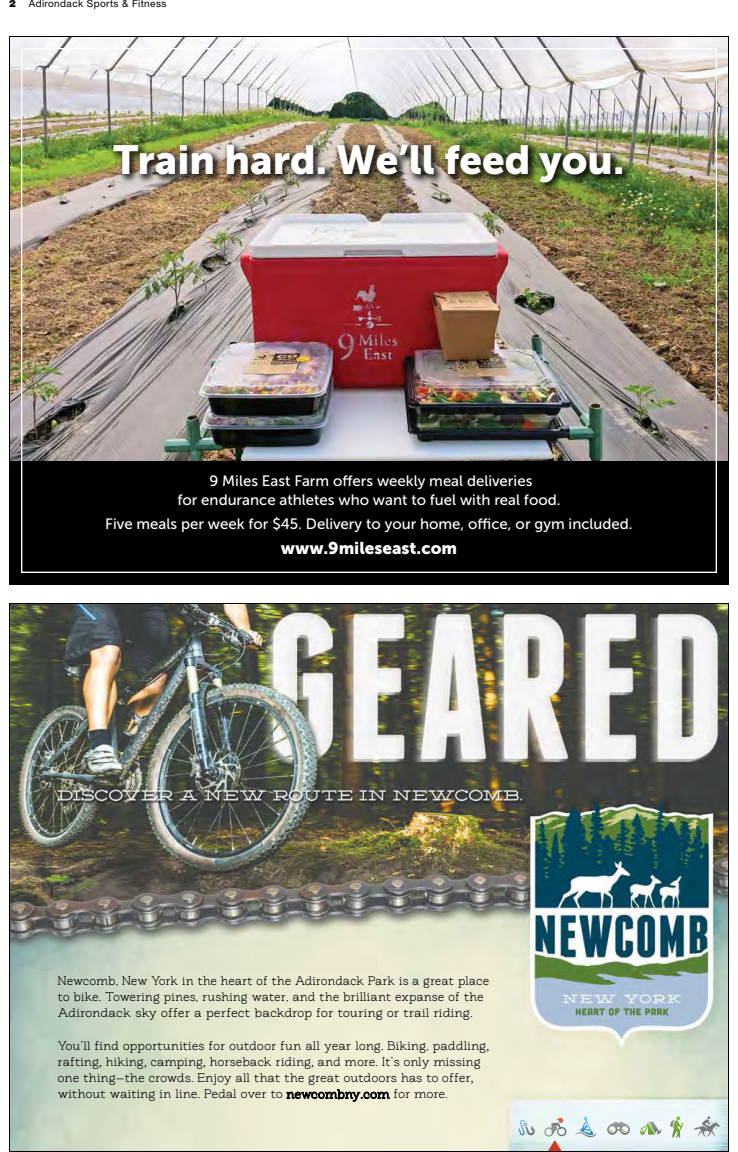
<style>
.page{position:relative;width:738px;height:1152px;background:#fff}
.page>*{position:absolute;margin:0;border:0;box-sizing:border-box;transform-origin:0 0}
.t1{font:40.3px "Museo Sans 900";color:#fff}
.t2{font:17px "Museo Sans 900";color:#fff}
.t3{font:15px/19px "Museo Sans 500";color:#fff;text-align:center}
.t4{font:700 11.8px/16.2px "Monroe";letter-spacing:-.03em;color:#000}
.t5{font:10px "Helvetica Neue LT Std";letter-spacing:.04em;color:#000}
.t6{font:900 10px "Helvetica Neue LT Std";color:#000}
.s1{font-family:"Chaparral Pro";font-weight:400}
</style>
<div class="page">
<img style="left:11px;top:605px;width:716px;height:545px">
<svg style="left:693px;top:1116px;width:27px;height:21px"></svg>
<svg style="left:607px;top:1122px;width:23px;height:13px"></svg>
<svg style="left:670px;top:1116px;width:13px;height:22px"></svg>
<svg style="left:640px;top:1122px;width:21px;height:13px"></svg>
<svg style="left:575px;top:1117px;width:21px;height:20px"></svg>
<svg style="left:518px;top:1120px;width:17px;height:15px"></svg>
<svg style="left:544px;top:1116px;width:22px;height:34px"></svg>
<svg style="left:287px;top:1089px;width:103px;height:13px"></svg>
<div style="left:9px;top:460px;width:720px;height:125px;background:#000"></div>
<img style="left:11px;top:38px;width:716px;height:423px">
<div style="left:109px;top:140px;width:524px;height:53px;background:#000;opacity:.75"></div>
<p class="t6" style="left:9px;top:-2px;width:8px">2</p>
<p class="t5" style="left:29px;top:-2px;width:139px">Adirondack Sports &amp; Fitness</p>
<h1 class="t1" style="left:114px;top:137px;width:512px">Train hard. We’ll feed you.</h1>
<p class="t3" style="left:177px;top:471px;width:385px">9 Miles East Farm offers weekly meal deliveries<br>for endurance athletes who want to fuel with real food.</p>
<p class="t3" style="left:105px;top:514px;width:529px">Five meals per week for $45. Delivery to your home, office, or gym included.</p>
<h2 class="t2" style="left:281px;top:538px;width:178px">www.9mileseast.com</h2>
<p class="t4" style="left:58px;top:973px;width:433px">Newcomb, New York in the heart of the Adirondack Park is a great place to bike. Towering pines, rushing water, and the brilliant expanse of the<br>Adirondack sky offer a perfect backdrop for touring or trail riding.</p>
<p class="t4" style="left:58px;top:1038px;width:433px">You’ll find opportunities for outdoor fun all year long. Biking, paddling<span class="s1">, </span>rafting<span class="s1">,</span> hiking<span class="s1">,</span> camping<span class="s1">,</span> horseback riding<span class="s1">,</span> and more. It’s only missing one thing—the crowds. Enjoy all that the great outdoors has to offer<span class="s1">, </span>without waiting in line. Pedal over to newcombny.com for more.</p>
</div>
